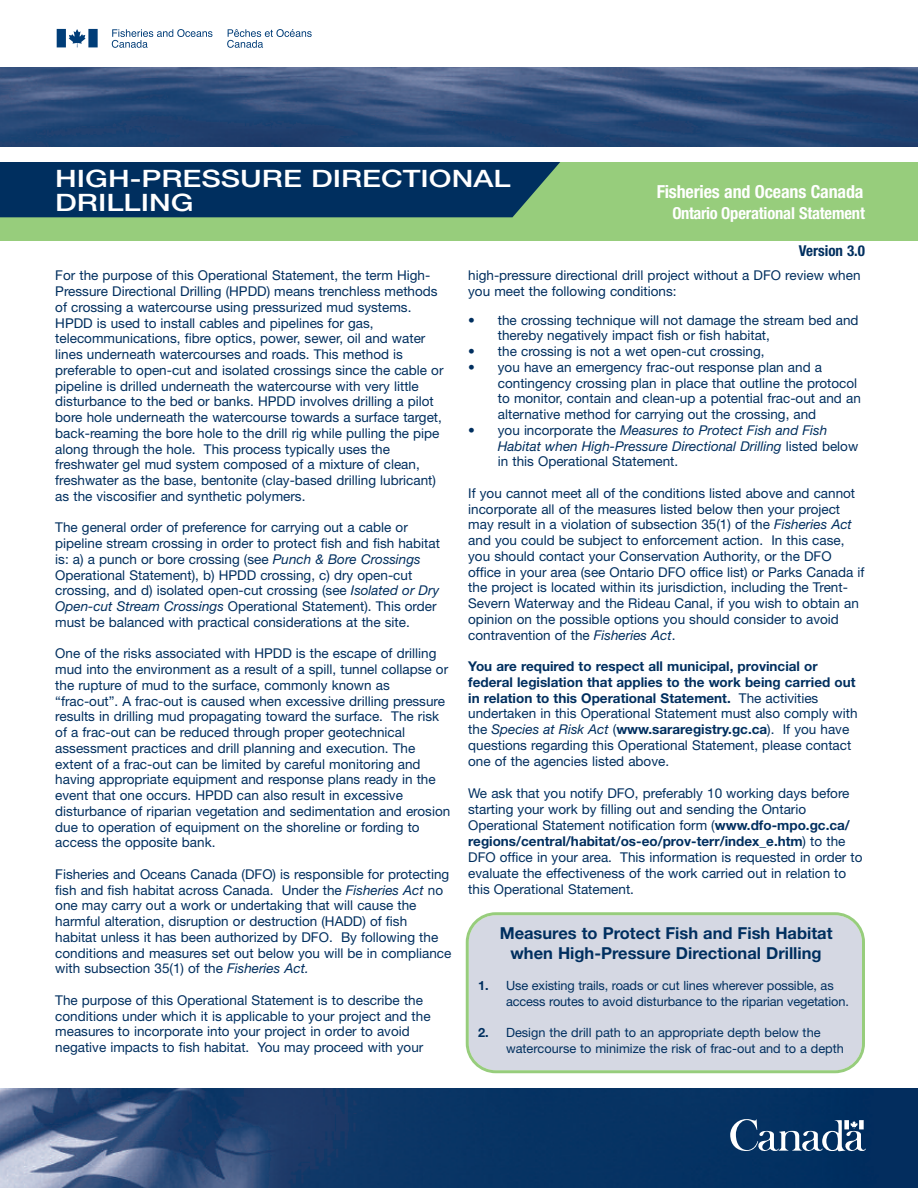
<style>
.page{position:relative;width:918px;height:1188px;background:#fff}
.page>*{position:absolute;margin:0;border:0;box-sizing:border-box;transform-origin:0 0}
.t1{font:500 24px/24px "Helvetica Neue";color:#fff;scale:1.25 1}
.t2{font:700 condensed 18px "Helvetica Neue";letter-spacing:-.01em;color:#fff}
.t3{font:700 16.5px/19.8px "Helvetica Neue";color:#002f5f;text-align:center}
.t4{font:700 condensed 16.5px "Helvetica Neue";letter-spacing:-.01em;color:#fff}
.t5{font:700 condensed 15px "Helvetica Neue";color:#002f5f}
.t6{font:13.5px/15.8px "Helvetica Neue";color:#002f5f}
.t7{font:italic 13.5px/15.8px "Helvetica Neue";color:#002f5f}
.t8{font:12.75px/15.8px "Helvetica Neue";letter-spacing:-.01em;color:#002f5f}
.s1{font-style:italic}
.s2{font-style:normal}
.s3{font-weight:700}
</style>
<div class="page">
<div style="left:0;top:162px;width:918px;height:78px;background:#97cd7c"></div>
<div style="left:0;top:162px;width:560px;height:55px;background:#002f5f"></div>
<div style="left:466px;top:912px;width:399px;height:161px;background:#d5d8e3"></div>
<img style="left:0;top:68px;width:918px;height:79px">
<img style="left:0;top:1088px;width:918px;height:100px">
<svg style="left:57px;top:29px;width:41px;height:18px"></svg>
<svg style="left:112px;top:29px;width:100px;height:19px"></svg>
<svg style="left:227px;top:29px;width:85px;height:19px"></svg>
<svg style="left:730px;top:1119px;width:136px;height:32px"></svg>
<h1 class="t1" style="left:55px;top:169px;width:366px">HIGH-PRESSURE DIRECTIONAL<br>DRILLING</h1>
<h2 class="t2" style="left:657px;top:185px;width:208px">Fisheries and Oceans Canada</h2>
<p class="t4" style="left:672px;top:207px;width:194px">Ontario Operational Statement</p>
<p class="t5" style="left:799px;top:246px;width:68px">Version 3.0</p>
<p class="t6" style="left:55px;top:269px;width:390px">For the purpose of this Operational Statement, the term High-Pressure Directional Drilling (HPDD) means trenchless methods of crossing a watercourse using pressurized mud systems.<br>HPDD is used to install cables and pipelines for gas, telecommunications, fibre optics, power, sewer, oil and water lines underneath watercourses and roads. This method is preferable to open-cut and isolated crossings since the cable or pipeline is drilled underneath the watercourse with very little disturbance to the bed or banks. HPDD involves drilling a pilot bore hole underneath the watercourse towards a surface target, back-reaming the bore hole to the drill rig while pulling the pipe along through the hole. This process typically uses the freshwater gel mud system composed of a mixture of clean, freshwater as the base, bentonite (clay-based drilling lubricant) as the viscosifier and synthetic polymers.</p>
<p class="t6" style="left:55px;top:521px;width:386px">The general order of preference for carrying out a cable or pipeline stream crossing in order to protect fish and fish habitat is: a) a punch or bore crossing (see <span class="s1">Punch &amp; Bore Crossings </span>Operational Statement), b) HPDD crossing, c) dry open-cut crossing, and d) isolated open-cut crossing (see <span class="s1">Isolated or Dry Open-cut Stream Crossings</span> Operational Statement). This order must be balanced with practical considerations at the site.</p>
<p class="t6" style="left:55px;top:647px;width:396px">One of the risks associated with HPDD is the escape of drilling mud into the environment as a result of a spill, tunnel collapse or the rupture of mud to the surface, commonly known as “frac-out”. A frac-out is caused when excessive drilling pressure results in drilling mud propagating toward the surface. The risk of a frac-out can be reduced through proper geotechnical assessment practices and drill planning and execution. The extent of a frac-out can be limited by careful monitoring and having appropriate equipment and response plans ready in the event that one occurs. HPDD can also result in excessive disturbance of riparian vegetation and sedimentation and erosion due to operation of equipment on the shoreline or fording to access the opposite bank.</p>
<p class="t6" style="left:55px;top:868px;width:398px">Fisheries and Oceans Canada (DFO) is responsible for protecting fish and fish habitat across Canada. Under the <span class="s1">Fisheries Act</span> no one may carry out a work or undertaking that will cause the harmful alteration, disruption or destruction (HADD) of fish habitat unless it has been authorized by DFO. By following the conditions and measures set out below you will be in compliance with subsection 35(1) of the <span class="s1">Fisheries Act.</span></p>
<p class="t6" style="left:55px;top:994px;width:377px">The purpose of this Operational Statement is to describe the conditions under which it is applicable to your project and the measures to incorporate into your project in order to avoid negative impacts to fish habitat. You may proceed with your</p>
<p class="t6" style="left:468px;top:269px;width:394px">high-pressure directional drill project without a DFO review when you meet the following conditions:</p>
<p class="t6" style="left:498px;top:313px;width:362px;text-indent:-30px">• the crossing technique will not damage the stream bed and thereby negatively impact fish or fish habitat,</p>
<p class="t6" style="left:468px;top:345px;width:298px">• the crossing is not a wet open-cut crossing,</p>
<p class="t6" style="left:498px;top:361px;width:365px;text-indent:-30px">• you have an emergency frac-out response plan and a contingency crossing plan in place that outline the protocol to monitor, contain and clean-up a potential frac-out and an alternative method for carrying out the crossing, and</p>
<p class="t7" style="left:498px;top:424px;width:362px;text-indent:-30px"><span class="s2">• you incorporate the</span> Measures to Protect Fish and Fish<br>Habitat when High-Pressure Directional Drilling <span class="s2">listed below in this Operational Statement.</span></p>
<p class="t6" style="left:468px;top:487px;width:398px">If you cannot meet all of the conditions listed above and cannot incorporate all of the measures listed below then your project may result in a violation of subsection 35(1) of the <span class="s1">Fisheries Act </span>and you could be subject to enforcement action. In this case, you should contact your Conservation Authority, or the DFO office in your area (see Ontario DFO office list) or Parks Canada if the project is located within its jurisdiction, including the Trent-Severn Waterway and the Rideau Canal, if you wish to obtain an opinion on the possible options you should consider to avoid contravention of the <span class="s1">Fisheries Act</span>.</p>
<p class="t6" style="left:468px;top:660px;width:391px"><span class="s3">You are required to respect all municipal, provincial or federal legislation that applies to the work being carried out in relation to this Operational Statement.</span> The activities undertaken in this Operational Statement must also comply with the <span class="s1">Species at Risk Act</span> (<span class="s3">www.sararegistry.gc.ca</span>). If you have questions regarding this Operational Statement, please contact one of the agencies listed above.</p>
<p class="t6" style="left:468px;top:786px;width:396px">We ask that you notify DFO, preferably 10 working days before starting your work by filling out and sending the Ontario Operational Statement notification form (<span class="s3">www.dfo-mpo.gc.ca/ regions/central/habitat/os-eo/prov-terr/index_e.htm</span>) to the DFO office in your area. This information is requested in order to evaluate the effectiveness of the work carried out in relation to this Operational Statement.</p>
<p class="t3" style="left:500px;top:925px;width:334px">Measures to Protect Fish and Fish Habitat when High-Pressure Directional Drilling</p>
<p class="t8" style="left:506px;top:979px;width:344px;text-indent:-28px"><span class="s3">1.</span> Use existing trails, roads or cut lines wherever possible, as access routes to avoid disturbance to the riparian vegetation.</p>
<p class="t8" style="left:506px;top:1026px;width:339px;text-indent:-28px"><span class="s3">2.</span> Design the drill path to an appropriate depth below the watercourse to minimize the risk of frac-out and to a depth</p>
</div>
